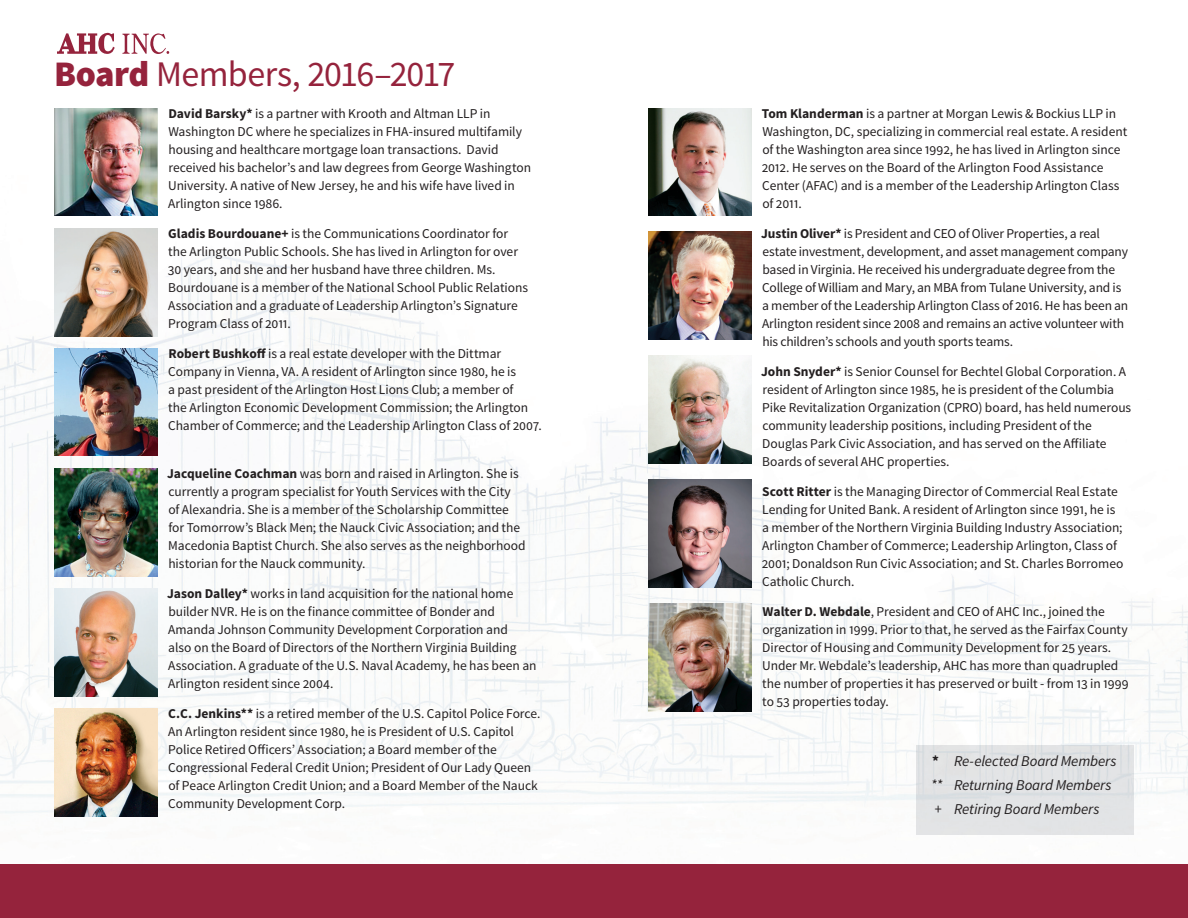
<style>
.page{position:relative;width:1188px;height:918px;background:#fff}
.page>*{position:absolute;margin:0;border:0;box-sizing:border-box;transform-origin:0 0}
.t1{font:36px "Source Sans Pro";letter-spacing:-.015em;color:#95233c}
.t2{font:italic 15px "Source Sans Pro";letter-spacing:-.005em;color:#231f20}
.Body_Text_Indent{font:13.5px/18px "Source Sans Pro";letter-spacing:-.005em;color:#231f20}
.Plain_Text{font:13.5px/18px "Source Sans Pro";letter-spacing:-.005em;color:#231f20}
.s1{font-weight:900}
.s2{font-weight:700}
.s3{font-weight:700;font-style:normal}
</style>
<div class="page">
<img style="left:0;top:231px;width:1188px;height:582px">
<div style="left:0;top:864px;width:1188px;height:54px;background:#95233c"></div>
<div style="left:916px;top:745px;width:218px;height:90px;background:#e6e7e9"></div>
<img style="left:54px;top:108px;width:104px;height:108px">
<img style="left:648px;top:108px;width:104px;height:108px">
<img style="left:54px;top:228px;width:104px;height:108px">
<img style="left:648px;top:232px;width:104px;height:108px">
<img style="left:54px;top:348px;width:104px;height:107px">
<img style="left:648px;top:356px;width:104px;height:108px">
<img style="left:54px;top:468px;width:104px;height:108px">
<img style="left:648px;top:479px;width:104px;height:108px">
<img style="left:54px;top:709px;width:104px;height:108px">
<img style="left:54px;top:589px;width:104px;height:108px">
<img style="left:648px;top:603px;width:104px;height:108px">
<svg style="left:57px;top:33px;width:58px;height:21px"></svg>
<svg style="left:122px;top:33px;width:47px;height:21px"></svg>
<p class="t1" style="left:54px;top:51px;width:403px"><span class="s1">Board</span> Members, 2016–2017</p>
<p class="Body_Text_Indent" style="left:168px;top:105px;width:364px"><span class="s2">David Barsky*</span> is a partner with Krooth and Altman LLP in Washington DC where he specializes in FHA-insured multifamily housing and healthcare mortgage loan transactions. David received his bachelor’s and law degrees from George Washington University. A native of New Jersey, he and his wife have lived in Arlington since 1986.</p>
<p class="Plain_Text" style="left:168px;top:225px;width:362px"><span class="s2">Gladis Bourdouane+</span> is the Communications Coordinator for the Arlington Public Schools. She has lived in Arlington for over 30 years, and she and her husband have three children. Ms.<br>Bourdouane is a member of the National School Public Relations Association and a graduate of Leadership Arlington’s Signature Program Class of 2011.</p>
<p class="Body_Text_Indent" style="left:168px;top:345px;width:375px"><span class="s2">Robert Bushkoff</span> is a real estate developer with the Dittmar Company in Vienna, VA. A resident of Arlington since 1980, he is<br>a past president of the Arlington Host Lions Club; a member of<br>the Arlington Economic Development Commission; the Arlington Chamber of Commerce; and the Leadership Arlington Class of 2007.</p>
<p class="Body_Text_Indent" style="left:167px;top:465px;width:360px"><span class="s2">Jacqueline Coachman</span> was born and raised in Arlington. She is currently a program specialist for Youth Services with the City<br>of Alexandria. She is a member of the Scholarship Committee for Tomorrow’s Black Men; the Nauck Civic Association; and the Macedonia Baptist Church. She also serves as the neighborhood historian for the Nauck community.</p>
<p class="Body_Text_Indent" style="left:167px;top:585px;width:371px"><span class="s2">Jason Dalley*</span> works in land acquisition for the national home builder NVR. He is on the finance committee of Bonder and Amanda Johnson Community Development Corporation and<br>also on the Board of Directors of the Northern Virginia Building Association. A graduate of the U.S. Naval Academy, he has been an Arlington resident since 2004.</p>
<p class="Body_Text_Indent" style="left:168px;top:705px;width:374px"><span class="s2">C.C. Jenkins**</span> is a retired member of the U.S. Capitol Police Force.<br>An Arlington resident since 1980, he is President of U.S. Capitol Police Retired Officers’ Association; a Board member of the Congressional Federal Credit Union; President of Our Lady Queen of Peace Arlington Credit Union; and a Board Member of the Nauck Community Development Corp.</p>
<p class="Body_Text_Indent" style="left:762px;top:105px;width:367px"><span class="s2">Tom Klanderman</span> is a partner at Morgan Lewis &amp; Bockius LLP in Washington, DC, specializing in commercial real estate. A resident of the Washington area since 1992, he has lived in Arlington since 2012. He serves on the Board of the Arlington Food Assistance Center (AFAC) and is a member of the Leadership Arlington Class of 2011.</p>
<p class="Body_Text_Indent" style="left:761px;top:225px;width:369px"><span class="s2">Justin Oliver*</span> is President and CEO of Oliver Properties, a real estate investment, development, and asset management company based in Virginia. He received his undergraduate degree from the College of William and Mary, an MBA from Tulane University, and is a member of the Leadership Arlington Class of 2016. He has been an Arlington resident since 2008 and remains an active volunteer with his children’s schools and youth sports teams.</p>
<p class="Body_Text_Indent" style="left:761px;top:363px;width:372px"><span class="s2">John Snyder*</span> is Senior Counsel for Bechtel Global Corporation. A resident of Arlington since 1985, he is president of the Columbia Pike Revitalization Organization (CPRO) board, has held numerous community leadership positions, including President of the Douglas Park Civic Association, and has served on the Affiliate Boards of several AHC properties.</p>
<p class="Body_Text_Indent" style="left:762px;top:483px;width:363px"><span class="s2">Scott Ritter</span> is the Managing Director of Commercial Real Estate Lending for United Bank. A resident of Arlington since 1991, he is a member of the Northern Virginia Building Industry Association; Arlington Chamber of Commerce; Leadership Arlington, Class of 2001; Donaldson Run Civic Association; and St. Charles Borromeo Catholic Church.</p>
<p class="Body_Text_Indent" style="left:762px;top:603px;width:368px"><span class="s2">Walter D. Webdale</span>, President and CEO of AHC Inc., joined the organization in 1999. Prior to that, he served as the Fairfax County Director of Housing and Community Development for 25 years.<br>Under Mr. Webdale’s leadership, AHC has more than quadrupled the number of properties it has preserved or built - from 13 in 1999 to 53 properties today.</p>
<p class="t2" style="left:932px;top:752px;width:186px"><span class="s3">*</span> Re-elected Board Members</p>
<p class="t2" style="left:931px;top:776px;width:182px">** Returning Board Members</p>
<p class="t2" style="left:935px;top:800px;width:166px">+ Retiring Board Members</p>
</div>
